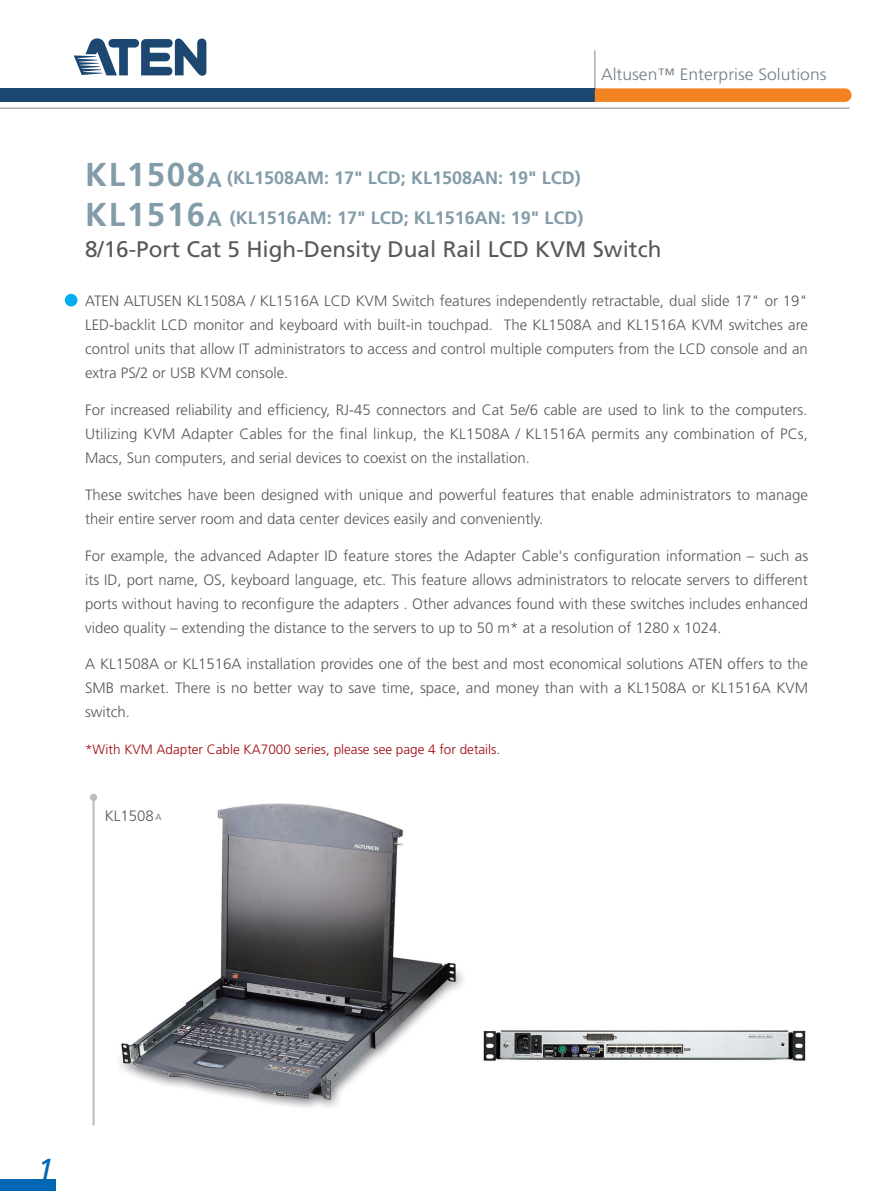
<style>
.page{position:relative;width:893px;height:1191px;background:#fff}
.page>*{position:absolute;margin:0;border:0;box-sizing:border-box;transform-origin:0 0}
.t1{font:italic 30.3px "Frutiger";color:#0166b3}
.t2{font:22.5px "Frutiger LT";color:#57585a}
.t3{font:700 18px/39.6px "Frutiger LT";color:#839ca9}
.t4{font:300 16.5px "Frutiger";color:#707e88;scale:1.06 1}
.t5{font:300 15px/24px "Frutiger LT";color:#57585a;text-align:justify}
.t6{font:300 13.5px "Frutiger LT";color:#9d070d}
.s1{font-size:33px}
.s2{font-size:21px}
.s3{font-size:9px}
</style>
<div class="page">
<hr style="left:594px;top:50px;width:1px;height:39px;background:#808285">
<div style="left:0;top:88px;width:595px;height:14px;background:#1c4771"></div>
<hr style="left:0;top:108px;width:850px;height:1px;background:#808285">
<svg style="left:595px;top:88px;width:256px;height:14px;background:#f58627"></svg>
<svg style="left:74px;top:38px;width:132px;height:38px"></svg>
<div style="left:0;top:1179px;width:55px;height:12px;background:#0166b3"></div>
<img style="left:119px;top:803px;width:345px;height:305px">
<div style="left:65px;top:294px;width:12px;height:12px;background:#00aeef;border-radius:50%"></div>
<img style="left:482px;top:1030px;width:324px;height:31px">
<div style="left:90px;top:793px;width:7px;height:8px;background:#bcbdc0;border-radius:50%"></div>
<hr style="left:92px;top:798px;width:3px;height:327px;background:#bcbdc0">
<p class="t4" style="left:601px;top:65px;width:214px">Altusen™ Enterprise Solutions</p>
<p class="t3" style="left:85px;top:158px;width:500px"><span class="s1">KL1508</span><span class="s2">A</span> (KL1508AM: 17" LCD; KL1508AN: 19" LCD)<br><span class="s1">KL1516</span><span class="s2">A</span> (KL1516AM: 17" LCD; KL1516AN: 19" LCD)</p>
<h2 class="t2" style="left:85px;top:236px;width:578px">8/16-Port Cat 5 High-Density Dual Rail LCD KVM Switch</h2>
<p class="t5" style="left:85px;top:289px;width:724px">ATEN ALTUSEN KL1508A / KL1516A LCD KVM Switch features independently retractable, dual slide 17" or 19" LED-backlit LCD monitor and keyboard with built-in touchpad. The KL1508A and KL1516A KVM switches are control units that allow IT administrators to access and control multiple computers from the LCD console and an extra PS/2 or USB KVM console.</p>
<p class="t5" style="left:85px;top:398px;width:724px">For increased reliability and efficiency, RJ-45 connectors and Cat 5e/6 cable are used to link to the computers.<br>Utilizing KVM Adapter Cables for the final linkup, the KL1508A / KL1516A permits any combination of PCs, Macs, Sun computers, and serial devices to coexist on the installation.</p>
<p class="t5" style="left:85px;top:483px;width:724px">These switches have been designed with unique and powerful features that enable administrators to manage their entire server room and data center devices easily and conveniently.</p>
<p class="t5" style="left:85px;top:543px;width:725px">For example, the advanced Adapter ID feature stores the Adapter Cable's configuration information – such as its ID, port name, OS, keyboard language, etc. This feature allows administrators to relocate servers to different ports without having to reconfigure the adapters . Other advances found with these switches includes enhanced video quality – extending the distance to the servers to up to 50 m* at a resolution of 1280 x 1024.</p>
<p class="t5" style="left:85px;top:652px;width:725px">A KL1508A or KL1516A installation provides one of the best and most economical solutions ATEN offers to the SMB market. There is no better way to save time, space, and money than with a KL1508A or KL1516A KVM switch.</p>
<p class="t6" style="left:85px;top:741px;width:417px">*With KVM Adapter Cable KA7000 series, please see page 4 for details.</p>
<p class="t5" style="left:105px;top:804px;width:58px">KL1508 <span class="s3">A</span></p>
<h1 class="t1" style="left:38px;top:1152px;width:18px">1</h1>
</div>
